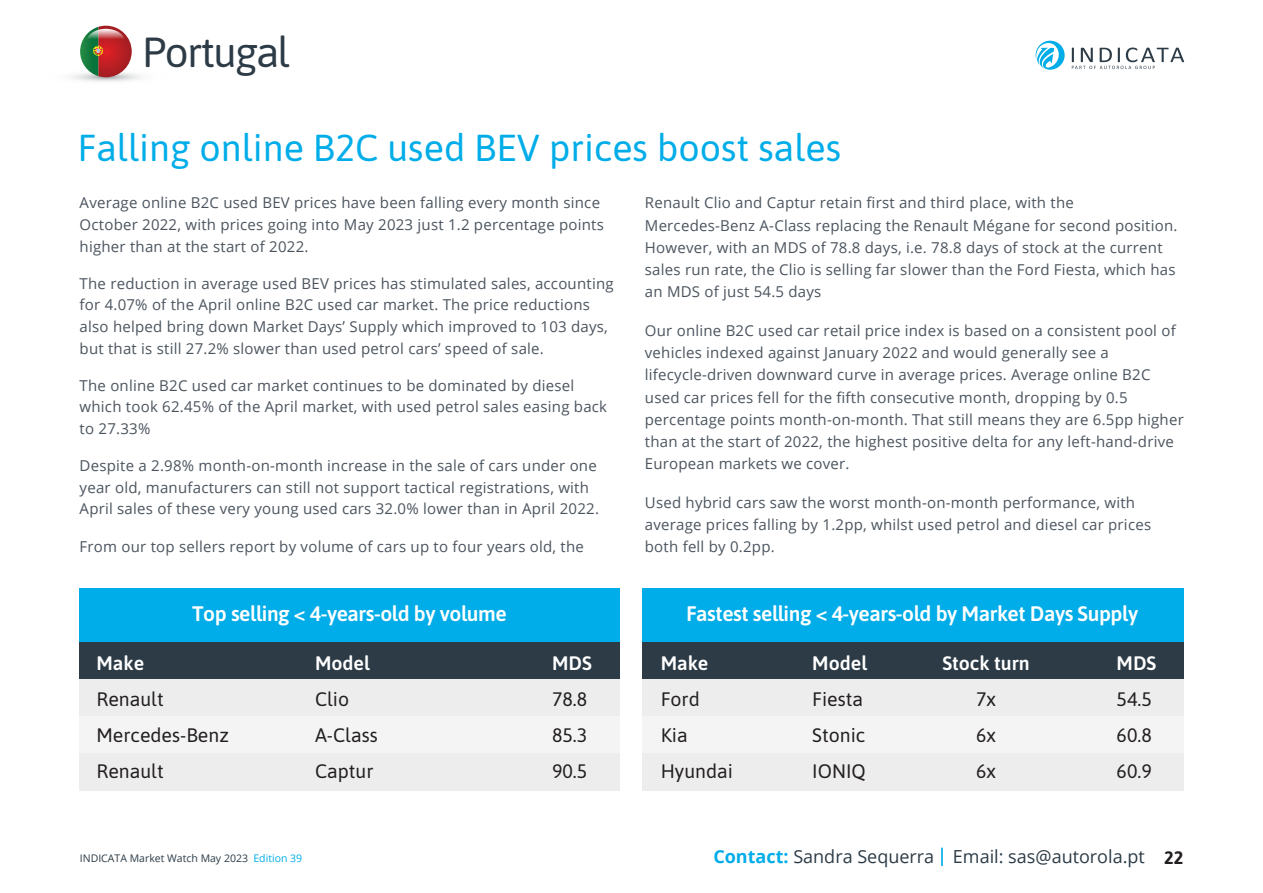
<style>
.page{position:relative;width:1263px;height:893px;background:#fff}
.page>*{position:absolute;margin:0;border:0;box-sizing:border-box;transform-origin:0 0}
.t1{font:42px "Asap";letter-spacing:-.04em;color:#2c3b46}
.t2{font:37.5px "Asap";color:#00ade8}
.t3{font:600 21px "Asap";letter-spacing:-.02em;color:#fff}
.t4{font:19.5px/36px "Asap";color:#231f20}
.t5{font:600 19.5px "Asap";color:#fff}
.t6{font:18px "Open Sans";color:#2c3b46}
.t7{font:15px/22.2px "Open Sans";letter-spacing:.015em;color:#4b545e}
.t8{font:10.5px "Open Sans";color:#2c3b46}
.s1{color:#00ade8}
.s2{font-weight:700;color:#00ade8}
.s3{font-family:"Asap";font-weight:700;color:#231f20}
</style>
<div class="page">
<svg style="left:42px;top:68px;width:128px;height:17px"></svg>
<svg style="left:80px;top:26px;width:52px;height:51px"></svg>
<svg style="left:1035px;top:41px;width:30px;height:29px"></svg>
<svg style="left:1072px;top:48px;width:112px;height:21px"></svg>
<svg style="left:941px;top:848px;width:2px;height:18px"></svg>
<div style="left:79px;top:588px;width:541px;height:54px;background:#00ade8"></div>
<div style="left:79px;top:642px;width:541px;height:38px;background:#2c3b46"></div>
<div style="left:79px;top:680px;width:541px;height:37px;background:#ededed"></div>
<div style="left:79px;top:717px;width:541px;height:37px;background:#f4f4f4"></div>
<div style="left:79px;top:754px;width:541px;height:37px;background:#ededed"></div>
<div style="left:643px;top:588px;width:541px;height:54px;background:#00ade8"></div>
<div style="left:643px;top:642px;width:541px;height:38px;background:#2c3b46"></div>
<div style="left:643px;top:680px;width:541px;height:37px;background:#ededed"></div>
<div style="left:643px;top:717px;width:541px;height:37px;background:#f4f4f4"></div>
<div style="left:643px;top:754px;width:541px;height:37px;background:#ededed"></div>
<h1 class="t1" style="left:143px;top:23px;width:149px">Portugal</h1>
<h2 class="t2" style="left:78px;top:122px;width:765px">Falling online B2C used BEV prices boost sales</h2>
<p class="t7" style="left:80px;top:192px;width:526px;line-height:21.8px">Average online B2C used BEV prices have been falling every month since<br>October 2022, with prices going into May 2023 just 1.2 percentage points higher than at the start of 2022.</p>
<p class="t7" style="left:80px;top:272px;width:536px;line-height:21.8px">The reduction in average used BEV prices has stimulated sales, accounting for 4.07% of the April online B2C used car market. The price reductions also helped bring down Market Days’ Supply which improved to 103 days, but that is still 27.2% slower than used petrol cars’ speed of sale.</p>
<p class="t7" style="left:80px;top:374px;width:529px;line-height:21.8px">The online B2C used car market continues to be dominated by diesel which took 62.45% of the April market, with used petrol sales easing back to 27.33%</p>
<p class="t7" style="left:80px;top:454px;width:521px;line-height:21.8px">Despite a 2.98% month-on-month increase in the sale of cars under one year old, manufacturers can still not support tactical registrations, with<br>April sales of these very young used cars 32.0% lower than in April 2022.</p>
<p class="t7" style="left:80px;top:535px;width:506px">From our top sellers report by volume of cars up to four years old, the</p>
<p class="t7" style="left:645px;top:191px;width:534px">Renault Clio and Captur retain first and third place, with the Mercedes-Benz A-Class replacing the Renault Mégane for second position.<br>However, with an MDS of 78.8 days, i.e. 78.8 days of stock at the current sales run rate, the Clio is selling far slower than the Ford Fiesta, which has an MDS of just 54.5 days</p>
<p class="t7" style="left:645px;top:319px;width:540px">Our online B2C used car retail price index is based on a consistent pool of vehicles indexed against January 2022 and would generally see a lifecycle-driven downward curve in average prices. Average online B2C used car prices fell for the fifth consecutive month, dropping by 0.5 percentage points month-on-month. That still means they are 6.5pp higher than at the start of 2022, the highest positive delta for any left-hand-drive European markets we cover.</p>
<p class="t7" style="left:645px;top:491px;width:508px">Used hybrid cars saw the worst month-on-month performance, with average prices falling by 1.2pp, whilst used petrol and diesel car prices both fell by 0.2pp.</p>
<h3 class="t3" style="left:192px;top:599px;width:316px">Top selling &lt; 4-years-old by volume</h3>
<h3 class="t5" style="left:97px;top:649px;width:49px">Make</h3>
<h3 class="t4" style="left:97px;top:680px;width:134px">Renault<br>Mercedes-Benz<br>Renault</h3>
<h3 class="t5" style="left:315px;top:649px;width:56px">Model</h3>
<h3 class="t4" style="left:315px;top:680px;width:64px">Clio<br>A-Class<br>Captur</h3>
<h3 class="t5" style="left:552px;top:649px;width:41px">MDS</h3>
<h3 class="t4" style="left:552px;top:680px;width:37px;text-align:justify">78.8<br>85.3<br>90.5</h3>
<h3 class="t3" style="left:686px;top:599px;width:453px">Fastest selling &lt; 4-years-old by Market Days Supply</h3>
<h3 class="t5" style="left:661px;top:649px;width:49px">Make</h3>
<h3 class="t4" style="left:661px;top:680px;width:74px">Ford<br>Kia<br>Hyundai</h3>
<h3 class="t5" style="left:812px;top:649px;width:56px">Model</h3>
<h3 class="t4" style="left:812px;top:680px;width:55px">Fiesta<br>Stonic<br>IONIQ</h3>
<h3 class="t5" style="left:942px;top:649px;width:89px">Stock turn</h3>
<h3 class="t4" style="left:976px;top:680px;width:21px;text-align:justify">7x 6x 6x</h3>
<h3 class="t5" style="left:1116px;top:649px;width:41px">MDS</h3>
<h3 class="t4" style="left:1116px;top:680px;width:37px;text-align:justify">54.5<br>60.8<br>60.9</h3>
<p class="t8" style="left:80px;top:851px;width:224px">INDICATA Market Watch May 2023 <span class="s1">Edition 39</span></p>
<p class="t6" style="left:713px;top:844px;width:471px"><span class="s2">Contact:</span> Sandra Sequerra Email: sas@autorola.pt <span class="s3">22</span></p>
</div>
